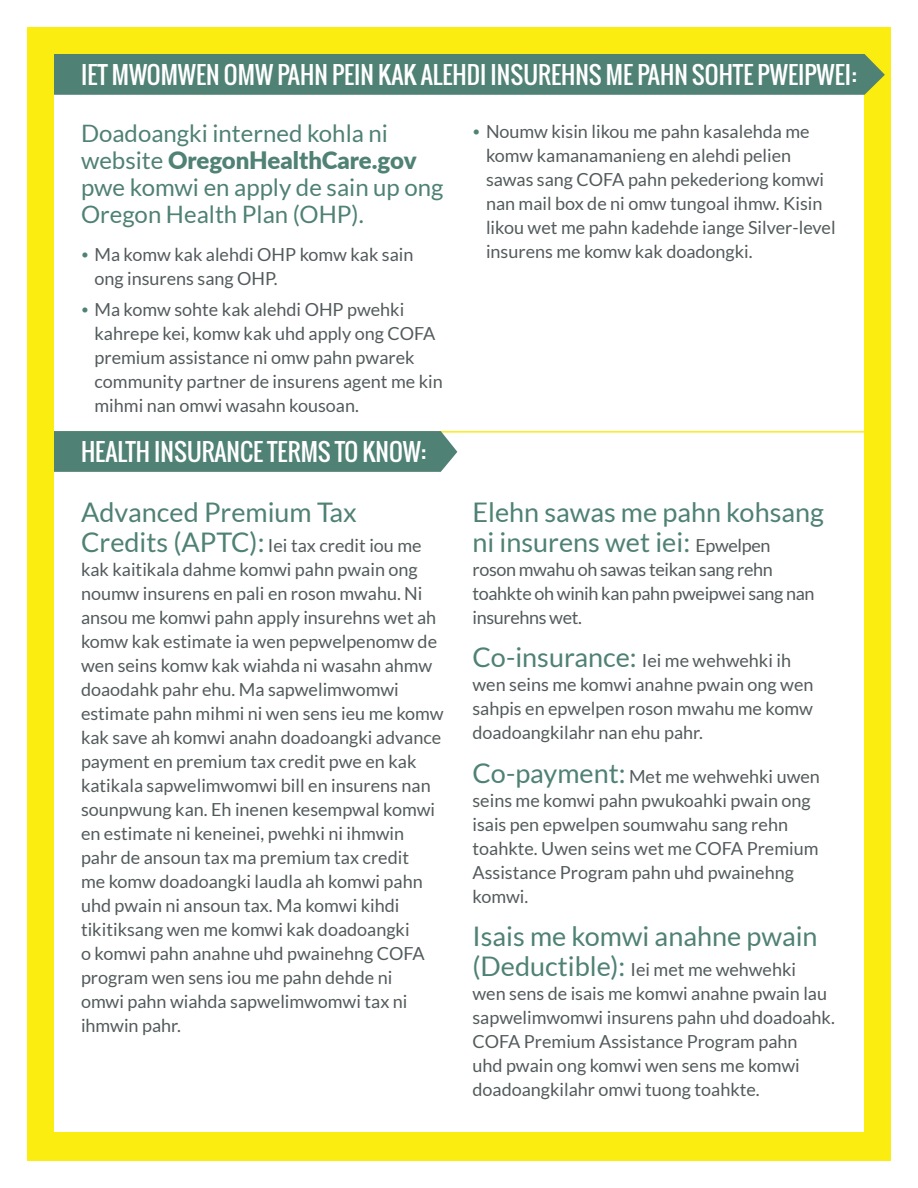
<style>
.page{position:relative;width:918px;height:1188px;background:#fff}
.page>*{position:absolute;margin:0;border:0;box-sizing:border-box;transform-origin:0 0}
.Factsheet_copy{font:27px/30px "Lato";color:#4f8174}
.Factsheet_Headline{font:24px/27px "Lato";color:#4f8174}
.Headline{font:24px "Oswald";color:#fff}
.Factsheet_copy-2{font:18px/24px "Lato";color:#545b5c}
.Factsheet_copy-3{font:18px/24px "Lato";letter-spacing:-.02em;color:#545b5c}
.s1{font-weight:900}
.s2{font-size:13.5px;color:#4f8174}
.s3{font-size:27px;color:#4f8174}
.s4{font-size:18px;color:#545b5c}
</style>
<div class="page">
<div style="left:27px;top:27px;width:864px;height:1134px;background:#fced10"></div>
<div style="left:54px;top:54px;width:810px;height:1078px;background:#fff"></div>
<div style="left:54px;top:54px;width:831px;height:41px;background:#4f8174"></div>
<hr style="left:27px;top:431px;width:864px;height:2px;background:#fced10">
<div style="left:54px;top:431px;width:403px;height:41px;background:#4f8174"></div>
<p class="Headline" style="left:81px;top:57px;width:777px">IET MWOMWEN OMW PAHN PEIN KAK ALEHDI INSUREHNS ME PAHN SOHTE PWEIPWEI:</p>
<p class="Factsheet_Headline" style="left:81px;top:120px;width:364px">Doadoangki interned kohla ni website <span class="s1">OregonHealthCare.gov </span>pwe komwi en apply de sain up ong<br>Oregon Health Plan (OHP).</p>
<p class="Factsheet_copy-2" style="left:94px;top:242px;width:320px;text-indent:-14px"><span class="s2">•</span> Ma komw kak alehdi OHP komw kak sain ong insurens sang OHP.</p>
<p class="Factsheet_copy-2" style="left:94px;top:297px;width:350px;text-indent:-14px"><span class="s2">•</span> Ma komw sohte kak alehdi OHP pwehki kahrepe kei, komw kak uhd apply ong COFA premium assistance ni omw pahn pwarek community partner de insurens agent me kin mihmi nan omwi wasahn kousoan.</p>
<p class="Factsheet_copy-2" style="left:486px;top:119px;width:351px;text-indent:-14px"><span class="s2">•</span> Noumw kisin likou me pahn kasalehda me komw kamanamanieng en alehdi pelien sawas sang COFA pahn pekederiong komwi nan mail box de ni omw tungoal ihmw. Kisin likou wet me pahn kadehde iange Silver-level insurens me komw kak doadongki.</p>
<p class="Headline" style="left:81px;top:434px;width:347px">HEALTH INSURANCE TERMS TO KNOW:</p>
<p class="Factsheet_copy" style="left:81px;top:497px;width:277px">Advanced Premium Tax</p>
<p class="Factsheet_copy-2" style="left:81px;top:533px;width:364px"><span class="s3">Credits (APTC):</span> Iei tax credit iou me kak kaitikala dahme komwi pahn pwain ong noumw insurens en pali en roson mwahu. Ni ansou me komwi pahn apply insurehns wet ah komw kak estimate ia wen pepwelpenomw de wen seins komw kak wiahda ni wasahn ahmw doaodahk pahr ehu. Ma sapwelimwomwi estimate pahn mihmi ni wen sens ieu me komw kak save ah komwi anahn doadoangki advance payment en premium tax credit pwe en kak katikala sapwelimwomwi bill en insurens nan sounpwung kan. Eh inenen kesempwal komwi en estimate ni keneinei, pwehki ni ihmwin pahr de ansoun tax ma premium tax credit<br>me komw doadoangki laudla ah komwi pahn uhd pwain ni ansoun tax. Ma komwi kihdi tikitiksang wen me komwi kak doadoangki<br>o komwi pahn anahne uhd pwainehng COFA program wen sens iou me pahn dehde ni<br>omwi pahn wiahda sapwelimwomwi tax ni ihmwin pahr.</p>
<p class="Factsheet_copy" style="left:472px;top:497px;width:353px">Elehn sawas me pahn kohsang ni insurens wet iei: <span class="s4">Epwelpen</span></p>
<p class="Factsheet_copy-3" style="left:472px;top:557px;width:344px">roson mwahu oh sawas teikan sang rehn toahkte oh winih kan pahn pweipwei sang nan insurehns wet.</p>
<p class="Factsheet_copy-2" style="left:472px;top:649px;width:342px"><span class="s3">Co-insurance:</span> Iei me wehwehki ih wen seins me komwi anahne pwain ong wen sahpis en epwelpen roson mwahu me komw doadoangkilahr nan ehu pahr.</p>
<p class="Factsheet_copy-2" style="left:472px;top:764px;width:349px"><span class="s3">Co-payment:</span> Met me wehwehki uwen seins me komwi pahn pwukoahki pwain ong isais pen epwelpen soumwahu sang rehn toahkte. Uwen seins wet me COFA Premium<br>Assistance Program pahn uhd pwainehng komwi.</p>
<p class="Factsheet_copy" style="left:472px;top:921px;width:347px">Isais me komwi anahne pwain</p>
<p class="Factsheet_copy-2" style="left:472px;top:958px;width:364px"><span class="s3">(Deductible):</span> Iei met me wehwehki<br>wen sens de isais me komwi anahne pwain lau sapwelimwomwi insurens pahn uhd doadoahk.<br>COFA Premium Assistance Program pahn<br>uhd pwain ong komwi wen sens me komwi doadoangkilahr omwi tuong toahkte.</p>
</div>
